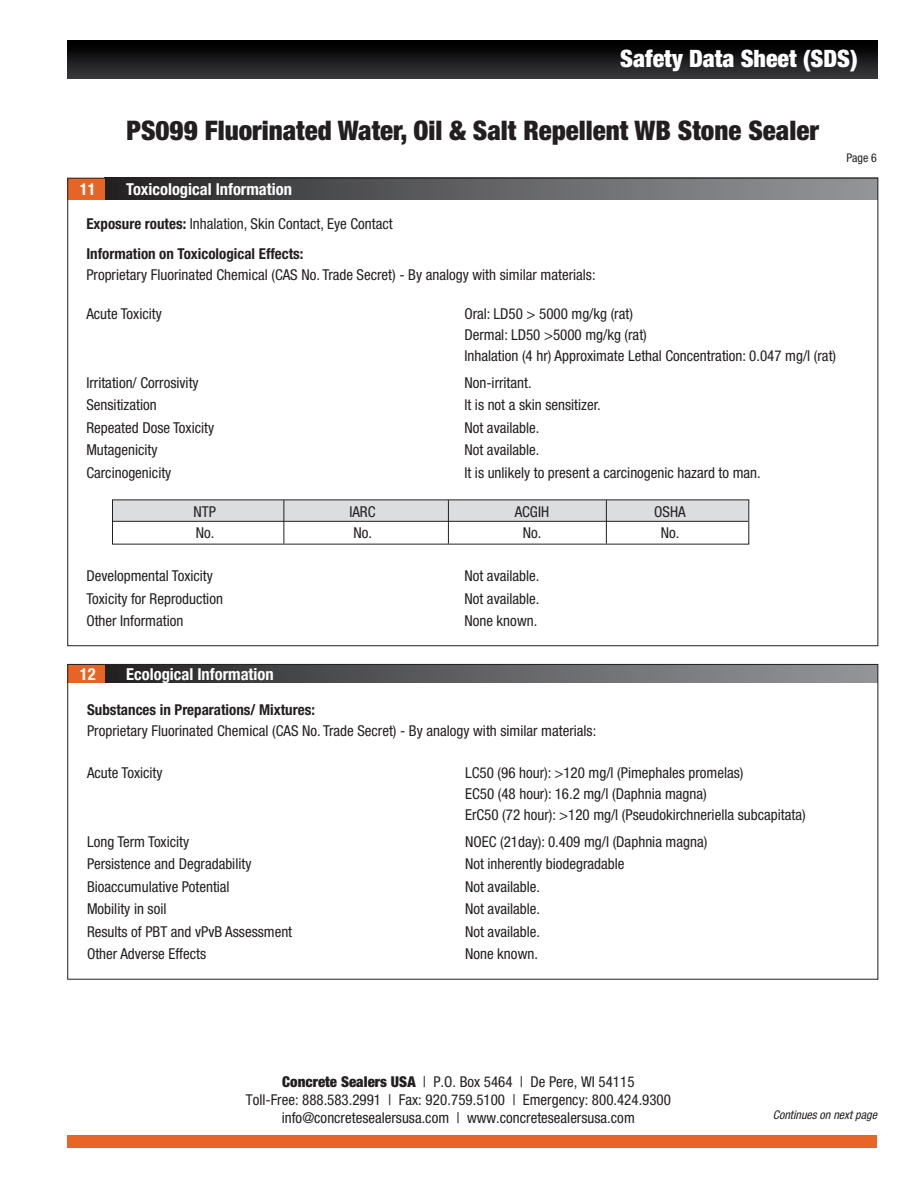
<style>
.page{position:relative;width:918px;height:1188px;background:#fff}
.page>*{position:absolute;margin:0;border:0;box-sizing:border-box;transform-origin:0 0}
.t1{font:900 condensed 27px "Helvetica Neue LT Std";color:#231f20}
.t2{font:900 condensed 24px "Helvetica Neue LT Std";color:#fff}
.t3{font:700 condensed 16.5px "Helvetica Neue LT Std";color:#fff}
.t4{font:condensed 15px/18px "Helvetica Neue LT Std";color:#231f20;text-align:center}
.t5{font:700 condensed 15px "Helvetica Neue LT Std";color:#231f20}
.t6{font:italic condensed 12px "Helvetica Neue LT Std";color:#231f20}
.t7{font:condensed 12px "Helvetica Neue LT Std";color:#231f20}
.s1{font-weight:700}
.s2{font-weight:900}
</style>
<div class="page">
<div style="left:67px;top:40px;width:810px;height:38px;background:linear-gradient(to bottom,#000,#373639)"></div>
<div style="left:67px;top:1135px;width:810px;height:12px;background:#e86427"></div>
<div style="left:105px;top:664px;width:773px;height:19px;background:linear-gradient(to right,#292728,#979a9d)"></div>
<div style="left:68px;top:664px;width:37px;height:19px;background:#e76427"></div>
<div style="left:105px;top:178px;width:773px;height:22px;background:linear-gradient(to right,#292728,#979a9d)"></div>
<div style="left:68px;top:178px;width:37px;height:22px;background:#e76427"></div>
<div style="left:112px;top:500px;width:636px;height:21px;background:#dcdddf"></div>
<hr style="left:113px;top:521px;width:635px;height:1px;background:#231f20">
<hr style="left:284px;top:500px;width:1px;height:44px;background:#231f20">
<hr style="left:448px;top:500px;width:1px;height:44px;background:#231f20">
<hr style="left:606px;top:500px;width:1px;height:44px;background:#231f20">
<h2 class="t2" style="left:620px;top:44px;width:239px">Safety Data Sheet (SDS)</h2>
<h1 class="t1" style="left:127px;top:114px;width:694px">PS099 Fluorinated Water, Oil &amp; Salt Repellent WB Stone Sealer</h1>
<p class="t3" style="left:80px;top:179px;width:17px">11</p>
<p class="t3" style="left:126px;top:179px;width:167px">Toxicological Information</p>
<p class="t4" style="left:86px;top:214px;width:308px"><span class="s1">Exposure routes:</span> Inhalation, Skin Contact, Eye Contact</p>
<p class="t5" style="left:86px;top:244px;width:219px">Information on Toxicological Effects:</p>
<p class="t4" style="left:86px;top:265px;width:511px">Proprietary Fluorinated Chemical (CAS No. Trade Secret) - By analogy with similar materials:</p>
<p class="t4" style="left:86px;top:304px;width:77px">Acute Toxicity</p>
<p class="t4" style="left:464px;top:304px;width:170px">Oral: LD50 &gt; 5000 mg/kg (rat)</p>
<p class="t4" style="left:464px;top:325px;width:184px">Dermal: LD50 &gt;5000 mg/kg (rat)</p>
<p class="t4" style="left:464px;top:346px;width:373px">Inhalation (4 hr) Approximate Lethal Concentration: 0.047 mg/l (rat)</p>
<p class="t4" style="left:86px;top:373px;width:114px">Irritation/ Corrosivity</p>
<p class="t4" style="left:464px;top:373px;width:69px">Non-irritant.</p>
<p class="t4" style="left:86px;top:396px;width:72px">Sensitization</p>
<p class="t4" style="left:464px;top:396px;width:138px">It is not a skin sensitizer.</p>
<p class="t4" style="left:86px;top:418px;width:129px">Repeated Dose Toxicity</p>
<p class="t4" style="left:464px;top:418px;width:77px">Not available.</p>
<p class="t4" style="left:86px;top:441px;width:73px">Mutagenicity</p>
<p class="t4" style="left:464px;top:441px;width:77px">Not available.</p>
<p class="t4" style="left:86px;top:463px;width:86px">Carcinogenicity</p>
<p class="t4" style="left:464px;top:463px;width:298px">It is unlikely to present a carcinogenic hazard to man.</p>
<p class="t4" style="left:194px;top:502px;width:24px">NTP</p>
<p class="t4" style="left:349px;top:502px;width:28px">IARC</p>
<p class="t4" style="left:515px;top:502px;width:36px">ACGIH</p>
<p class="t4" style="left:654px;top:502px;width:33px">OSHA</p>
<p class="t4" style="left:196px;top:523px;width:20px">No.</p>
<p class="t4" style="left:353px;top:523px;width:20px">No.</p>
<p class="t4" style="left:523px;top:523px;width:20px">No.</p>
<p class="t4" style="left:661px;top:523px;width:20px">No.</p>
<p class="t4" style="left:86px;top:567px;width:128px">Developmental Toxicity</p>
<p class="t4" style="left:464px;top:567px;width:77px">Not available.</p>
<p class="t4" style="left:86px;top:589px;width:138px">Toxicity for Reproduction</p>
<p class="t4" style="left:464px;top:589px;width:77px">Not available.</p>
<p class="t4" style="left:86px;top:612px;width:99px">Other Information</p>
<p class="t4" style="left:464px;top:612px;width:74px">None known.</p>
<p class="t7" style="left:847px;top:151px;width:32px">Page 6</p>
<p class="t3" style="left:80px;top:665px;width:17px">12</p>
<p class="t3" style="left:126px;top:665px;width:149px">Ecological Information</p>
<p class="t5" style="left:87px;top:700px;width:229px">Substances in Preparations/ Mixtures:</p>
<p class="t4" style="left:87px;top:721px;width:511px">Proprietary Fluorinated Chemical (CAS No. Trade Secret) - By analogy with similar materials:</p>
<p class="t4" style="left:87px;top:763px;width:77px">Acute Toxicity</p>
<p class="t4" style="left:465px;top:763px;width:280px">LC50 (96 hour): &gt;120 mg/l (Pimephales promelas)</p>
<p class="t4" style="left:465px;top:784px;width:243px">EC50 (48 hour): 16.2 mg/l (Daphnia magna)</p>
<p class="t4" style="left:465px;top:805px;width:342px">ErC50 (72 hour): &gt;120 mg/l (Pseudokirchneriella subcapitata)</p>
<p class="t4" style="left:87px;top:832px;width:104px">Long Term Toxicity</p>
<p class="t4" style="left:465px;top:832px;width:244px">NOEC (21day): 0.409 mg/l (Daphnia magna)</p>
<p class="t4" style="left:87px;top:855px;width:166px">Persistence and Degradability</p>
<p class="t4" style="left:465px;top:855px;width:161px">Not inherently biodegradable</p>
<p class="t4" style="left:87px;top:877px;width:144px">Bioaccumulative Potential</p>
<p class="t4" style="left:465px;top:877px;width:77px">Not available.</p>
<p class="t4" style="left:87px;top:900px;width:81px">Mobility in soil</p>
<p class="t4" style="left:465px;top:900px;width:77px">Not available.</p>
<p class="t4" style="left:87px;top:922px;width:207px">Results of PBT and vPvB Assessment</p>
<p class="t4" style="left:465px;top:922px;width:77px">Not available.</p>
<p class="t4" style="left:87px;top:945px;width:121px">Other Adverse Effects</p>
<p class="t4" style="left:465px;top:945px;width:74px">None known.</p>
<p class="t4" style="left:246px;top:1072px;width:427px"><span class="s2">Concrete Sealers USA</span> | P.O. Box 5464 | De Pere, WI 54115<br>Toll-Free: 888.583.2991 | Fax: 920.759.5100 | Emergency: 800.424.9300 info@concretesealersusa.com | www.concretesealersusa.com</p>
<p class="t6" style="left:773px;top:1108px;width:106px">Continues on next page</p>
</div>
